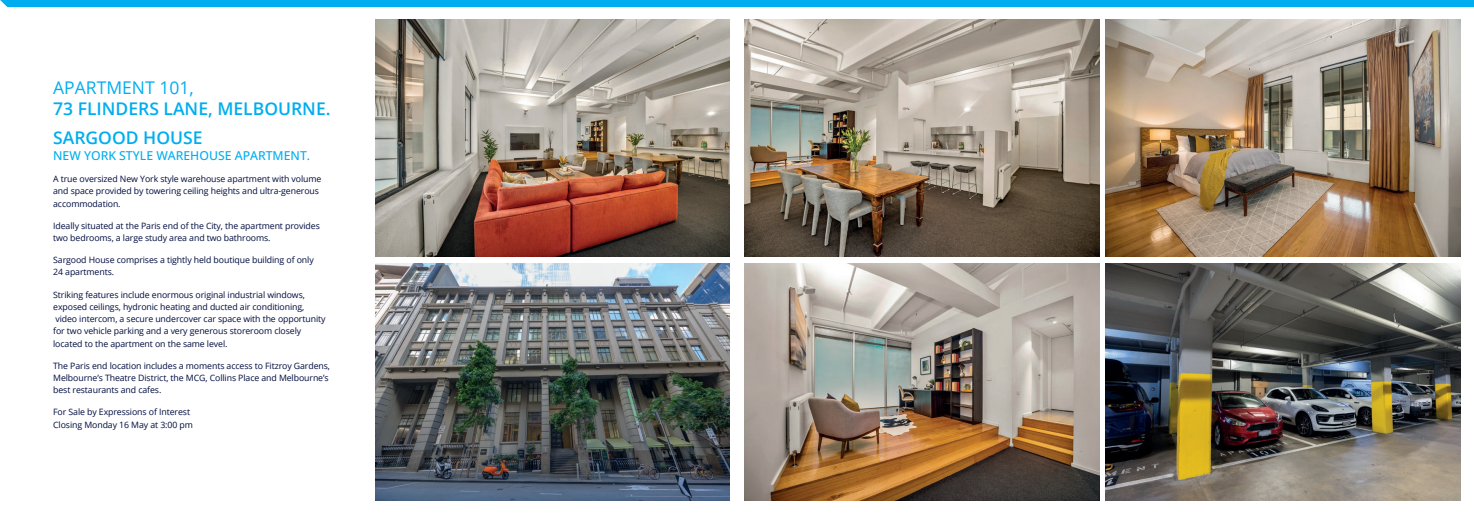
<style>
.page{position:relative;width:1474px;height:521px;background:#fff}
.page>*{position:absolute;margin:0;border:0;box-sizing:border-box;transform-origin:0 0}
.t1{font:600 17.5px/29.1px "Open Sans";color:#00aeef}
.t2{font:17.5px "Open Sans";color:#00aeef}
.t3{font:500 12.25px "Open Sans";color:#00aeef}
.t4{font:8.75px/12.2px "Open Sans";letter-spacing:-.01em;color:#000d40}
</style>
<div class="page">
<div style="left:0;top:0;width:1473px;height:7px;background:#00aeef"></div>
<img style="left:375px;top:19px;width:354px;height:237px">
<img style="left:744px;top:19px;width:355px;height:237px">
<img style="left:1105px;top:19px;width:354px;height:237px">
<img style="left:375px;top:263px;width:354px;height:237px">
<img style="left:744px;top:263px;width:355px;height:237px">
<img style="left:1105px;top:263px;width:354px;height:237px">
<h1 class="t2" style="left:53px;top:76px;width:142px">APARTMENT 101,</h1>
<h1 class="t1" style="left:53px;top:94px;width:279px">73 FLINDERS LANE, MELBOURNE.<br>SARGOOD HOUSE</h1>
<h2 class="t3" style="left:53px;top:147px;width:258px">NEW YORK STYLE WAREHOUSE APARTMENT.</h2>
<p class="t4" style="left:53px;top:172px;width:270px">A true oversized New York style warehouse apartment with volume and space provided by towering ceiling heights and ultra-generous accommodation.</p>
<p class="t4" style="left:53px;top:219px;width:268px">Ideally situated at the Paris end of the City, the apartment provides two bedrooms, a large study area and two bathrooms.</p>
<p class="t4" style="left:53px;top:254px;width:262px">Sargood House comprises a tightly held boutique building of only<br>24 apartments.</p>
<p class="t4" style="left:53px;top:288px;width:274px">Striking features include enormous original industrial windows, exposed ceilings, hydronic heating and ducted air conditioning, video intercom, a secure undercover car space with the opportunity for two vehicle parking and a very generous storeroom closely located to the apartment on the same level.</p>
<p class="t4" style="left:53px;top:359px;width:278px">The Paris end location includes a moments access to Fitzroy Gardens,<br>Melbourne’s Theatre District, the MCG, Collins Place and Melbourne’s best restaurants and cafes.</p>
<p class="t4" style="left:53px;top:406px;width:141px">For Sale by Expressions of Interest<br>Closing Monday 16 May at 3:00 pm</p>
</div>
